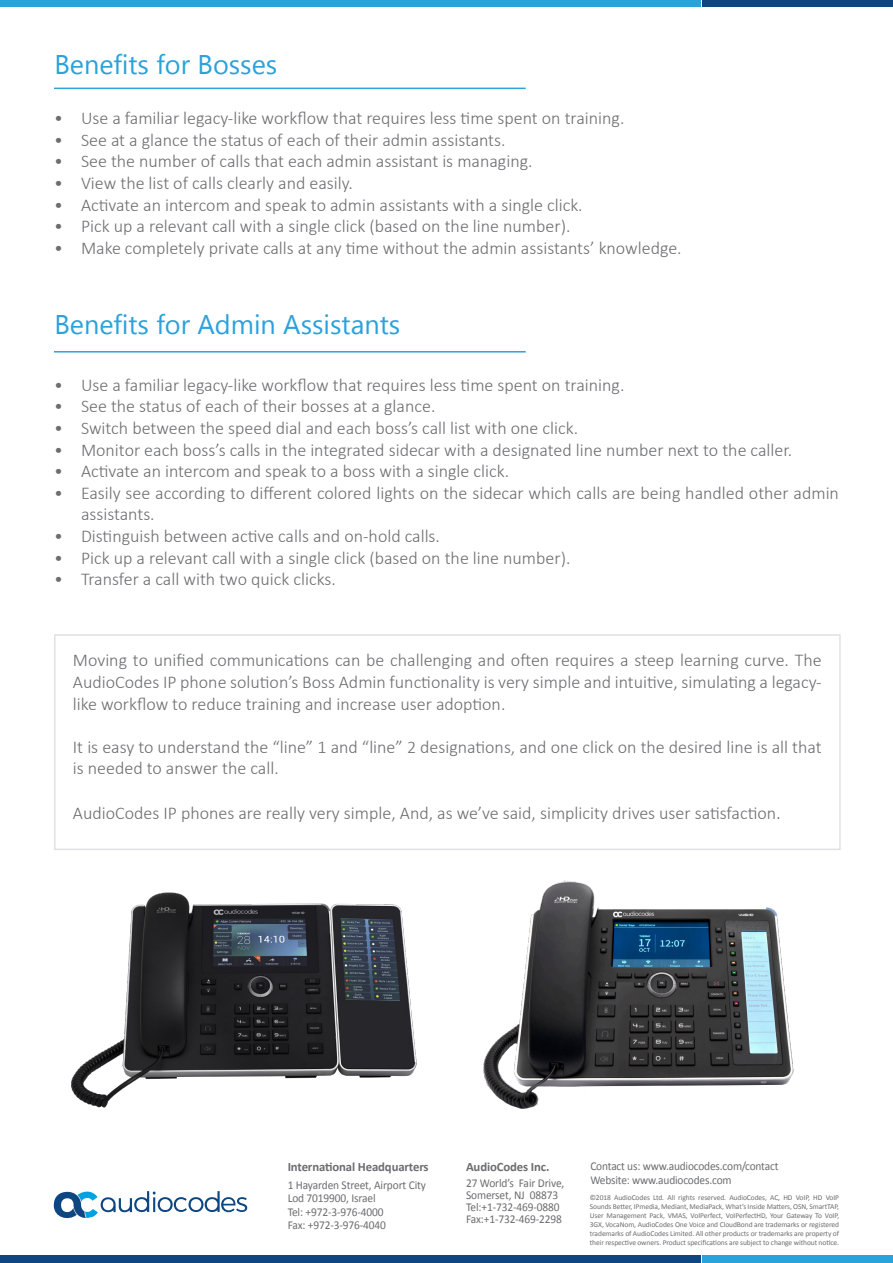
<style>
.page{position:relative;width:893px;height:1263px;background:#fff}
.page>*{position:absolute;margin:0;border:0;box-sizing:border-box;transform-origin:0 0}
.t1{font:27px "Segoe UI";color:#2aa2db}
.t2{font:300 18px/21.6px "Calibri";color:#6c6d70}
.Paragraph_Style_1{font:700 12.75px "Calibri";letter-spacing:-.01em;color:#6c6d70}
.Paragraph_Style_1-2{font:12px "Calibri";letter-spacing:-.01em;color:#6c6d70;scale:.95 1}
.Paragraph_Style_1-3{font:7.5px/9px "Calibri";letter-spacing:-.01em;color:#6c6d70;text-align:justify}
.s1{font-size:19.5px}
</style>
<div class="page">
<svg style="left:54px;top:1191px;width:193px;height:28px"></svg>
<hr style="left:54px;top:88px;width:472px;height:1px;background:#2aa2db">
<hr style="left:54px;top:351px;width:472px;height:1px;background:#2aa2db">
<img style="left:71px;top:892px;width:346px;height:216px">
<img style="left:483px;top:880px;width:311px;height:228px">
<div style="left:54px;top:634px;width:787px;height:216px;border:2px solid #e0e1e3"></div>
<div style="left:0;top:0;width:700px;height:6px;background:#2aa2db"></div>
<div style="left:702px;top:0;width:191px;height:6px;background:#0d4680"></div>
<div style="left:702px;top:1255px;width:191px;height:8px;background:#2aa2db"></div>
<div style="left:0;top:1255px;width:700px;height:8px;background:#0d4680"></div>
<p class="t1" style="left:54px;top:45px;width:224px">Benefits for Bosses</p>
<p class="t2" style="left:54px;top:107px;width:572px">• Use a familiar legacy-like workflow that requires less time spent on training.</p>
<p class="t2" style="left:54px;top:129px;width:453px">• See at a glance the status of each of their admin assistants.</p>
<p class="t2" style="left:54px;top:150px;width:480px">• See the number of calls that each admin assistant is managing.</p>
<p class="t2" style="left:54px;top:172px;width:300px">• View the list of calls clearly and easily.</p>
<p class="t2" style="left:54px;top:194px;width:530px">• Activate an intercom and speak to admin assistants with a single click.</p>
<p class="t2" style="left:54px;top:215px;width:518px">• Pick up a relevant call with a single click (based on the line number).</p>
<p class="t2" style="left:54px;top:237px;width:629px">• Make completely private calls at any time without the admin assistants’ knowledge.</p>
<p class="t1" style="left:54px;top:306px;width:347px">Benefits for Admin Assistants</p>
<p class="t2" style="left:54px;top:374px;width:572px">• Use a familiar legacy-like workflow that requires less time spent on training.</p>
<p class="t2" style="left:54px;top:395px;width:383px">• See the status of each of their bosses at a glance.</p>
<p class="t2" style="left:54px;top:417px;width:526px">• Switch between the speed dial and each boss’s call list with one click.</p>
<p class="t2" style="left:54px;top:439px;width:740px">• Monitor each boss’s calls in the integrated sidecar with a designated line number next to the caller.</p>
<p class="t2" style="left:54px;top:460px;width:457px">• Activate an intercom and speak to a boss with a single click.</p>
<p class="t2" style="left:81px;top:482px;width:759px;text-indent:-27px">• Easily see according to different colored lights on the sidecar which calls are being handled other admin assistants.</p>
<p class="t2" style="left:54px;top:525px;width:387px">• Distinguish between active calls and on-hold calls.</p>
<p class="t2" style="left:54px;top:547px;width:518px">• Pick up a relevant call with a single click (based on the line number).</p>
<p class="t2" style="left:54px;top:568px;width:283px">• Transfer a call with two quick clicks.</p>
<p class="t2" style="left:73px;top:649px;width:750px;text-align:justify">Moving to unified communications can be challenging and often requires a steep learning curve. The AudioCodes IP phone solution’s Boss Admin functionality is very simple and intuitive, simulating a legacy&shy;like workflow to reduce training and increase user adoption.</p>
<p class="t2" style="left:73px;top:736px;width:750px">It is easy to understand the “line” 1 and “line” 2 designations, and one click on the desired line is all that is needed to answer the call.</p>
<p class="t2" style="left:73px;top:802px;width:709px">AudioCodes IP phones are really very simple, And, as we’ve said, simplicity drives user satisfaction<span class="s1">.</span></p>
<p class="Paragraph_Style_1" style="left:288px;top:1158px;width:143px">International Headquarters</p>
<p class="Paragraph_Style_1-2" style="left:288px;top:1177px;width:147px">1 Hayarden Street, Airport City</p>
<p class="Paragraph_Style_1-2" style="left:288px;top:1191px;width:94px">Lod 7019900, Israel</p>
<p class="Paragraph_Style_1-2" style="left:288px;top:1204px;width:103px">Tel: +972-3-976-4000</p>
<p class="Paragraph_Style_1-2" style="left:288px;top:1218px;width:105px">Fax: +972-3-976-4040</p>
<p class="Paragraph_Style_1" style="left:466px;top:1158px;width:85px">AudioCodes Inc.</p>
<p class="Paragraph_Style_1-2" style="left:466px;top:1175px;width:105px">27 World’s Fair Drive,</p>
<p class="Paragraph_Style_1-2" style="left:466px;top:1187px;width:98px">Somerset, NJ 08873</p>
<p class="Paragraph_Style_1-2" style="left:466px;top:1199px;width:100px">Tel:+1-732-469-0880</p>
<p class="Paragraph_Style_1-2" style="left:466px;top:1211px;width:102px">Fax:+1-732-469-2298</p>
<p class="Paragraph_Style_1-2" style="left:590px;top:1158px;width:200px">Contact us: www.audiocodes.com/contact</p>
<p class="Paragraph_Style_1-2" style="left:590px;top:1172px;width:150px">Website: www.audiocodes.com</p>
<p class="Paragraph_Style_1-3" style="left:590px;top:1193px;width:251px">©2018 AudioCodes Ltd. All rights reserved. AudioCodes, AC, HD VoIP, HD VoIP Sounds Better, IPmedia, Mediant, MediaPack, What’s Inside Matters, OSN, SmartTAP, User Management Pack, VMAS, VoIPerfect, VoIPerfectHD, Your Gateway To VoIP, 3GX, VocaNom, AudioCodes One Voice and CloudBond are trademarks or registered trademarks of AudioCodes Limited. All other products or trademarks are property of their respective owners. Product specifications are subject to change without notice.</p>
</div>
